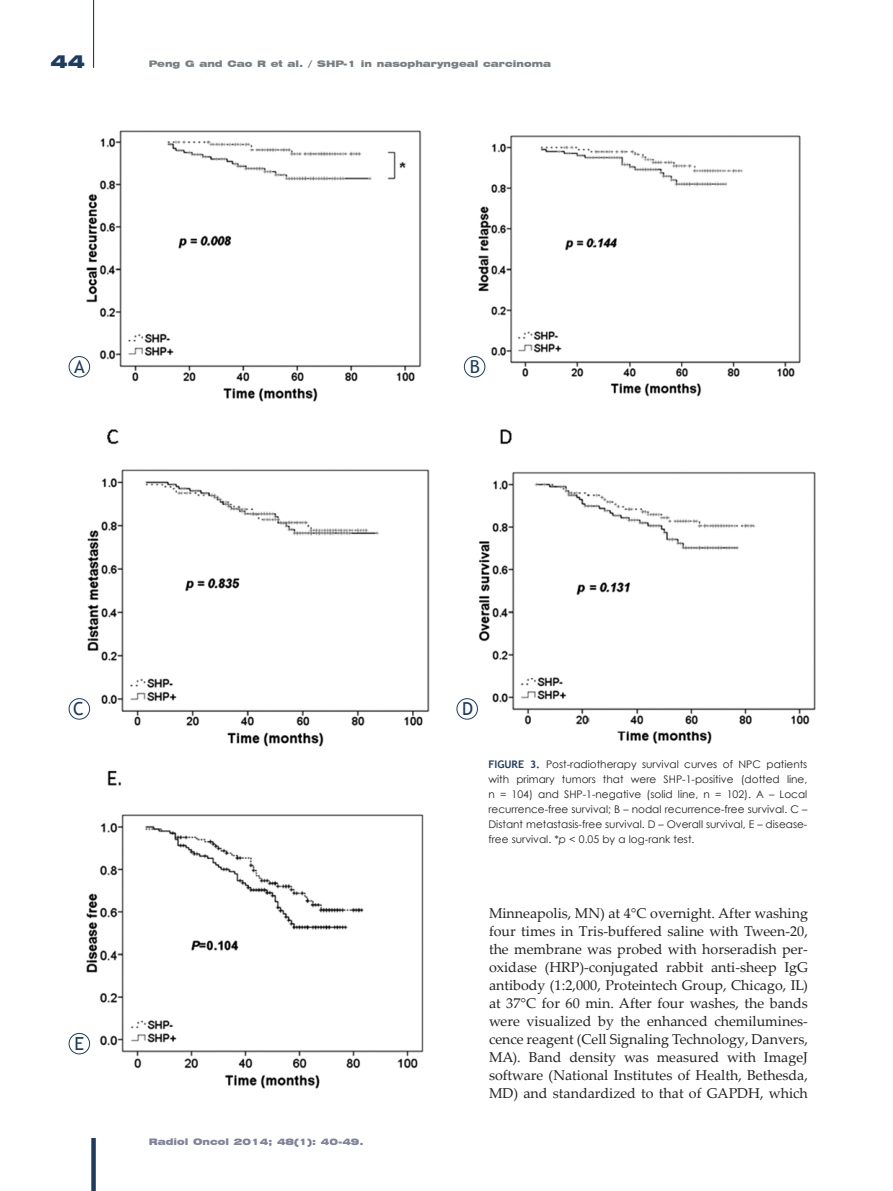
<style>
.page{position:relative;width:893px;height:1191px;background:#fff}
.page>*{position:absolute;margin:0;border:0;box-sizing:border-box;transform-origin:0 0}
.t1{font:18px "Trebuchet MS";color:#1d3c62}
.t2{font:900 expanded 18px "Swiss 721 BT";color:#1d3c62}
.t3{font:14.25px/18px "Palatino Linotype";color:#231f20;text-align:justify}
.t4{font:10.5px/15px "Century Gothic";color:#231f20;text-align:justify}
.t5{font:900 expanded 9px "Swiss 721 BT";color:#797f84}
.t6{font:900 expanded 9px "Swiss 721 BT";color:#81839b}
.s1{font-family:"Trebuchet MS";font-weight:700;color:#1d3c62}
.s2{font-style:italic}
</style>
<div class="page">
<div style="left:91px;top:1138px;width:5px;height:53px;background:#1d3c62"></div>
<hr style="left:93px;top:0;width:1px;height:68px;background:#1d3c62">
<img style="left:69px;top:130px;width:747px;height:959px">
<div style="left:69px;top:356px;width:21px;height:21px;background:#fff;border-radius:50%"></div>
<div style="left:69px;top:356px;width:21px;height:21px;border:1px solid #1d3c62;border-radius:50%"></div>
<div style="left:464px;top:356px;width:21px;height:21px;background:#fff;border-radius:50%"></div>
<div style="left:464px;top:356px;width:21px;height:21px;border:1px solid #1d3c62;border-radius:50%"></div>
<div style="left:69px;top:698px;width:21px;height:21px;background:#fff;border-radius:50%"></div>
<div style="left:69px;top:698px;width:21px;height:21px;border:1px solid #1d3c62;border-radius:50%"></div>
<div style="left:457px;top:698px;width:20px;height:21px;background:#fff;border-radius:50%"></div>
<div style="left:457px;top:698px;width:21px;height:21px;border:1px solid #1d3c62;border-radius:50%"></div>
<div style="left:69px;top:1033px;width:21px;height:21px;background:#fff;border-radius:50%"></div>
<div style="left:69px;top:1033px;width:21px;height:21px;border:1px solid #1d3c62;border-radius:50%"></div>
<p class="t2" style="left:51px;top:50px;width:36px">44</p>
<p class="t5" style="left:149px;top:58px;width:404px">Peng G and Cao R et al. / SHP-1 in nasopharyngeal carcinoma</p>
<p class="t1" style="left:74px;top:356px;width:12px">A</p>
<p class="t1" style="left:470px;top:356px;width:12px">B</p>
<p class="t1" style="left:73px;top:698px;width:12px">C</p>
<p class="t1" style="left:462px;top:698px;width:13px">D</p>
<p class="t4" style="left:488px;top:756px;width:320px"><span class="s1">FIGURE 3.</span> Post-radiotherapy survival curves of NPC patients with primary tumors that were SHP-1-positive (dotted line, n = 104) and SHP-1-negative (solid line, n = 102). A – Local recurrence-free survival; B – nodal recurrence-free survival. C – Distant metastasis-free survival. D – Overall survival, E – disease&shy;free survival. *<span class="s2">p</span> &lt; 0.05 by a log-rank test.</p>
<p class="t1" style="left:75px;top:1033px;width:11px">E</p>
<p class="t6" style="left:149px;top:1136px;width:217px">Radiol Oncol 2014; 48(1): 40-49.</p>
<p class="t3" style="left:489px;top:903px;width:320px">Minneapolis, MN) at 4°C overnight. After washing four times in Tris-buffered saline with Tween-20, the membrane was probed with horseradish per&shy;oxidase (HRP)-conjugated rabbit anti-sheep IgG antibody (1:2,000, Proteintech Group, Chicago, IL) at 37°C for 60 min. After four washes, the bands were visualized by the enhanced chemilumines&shy;cence reagent (Cell Signaling Technology, Danvers, MA). Band density was measured with ImageJ software (National Institutes of Health, Bethesda, MD) and standardized to that of GAPDH, which</p>
</div>
